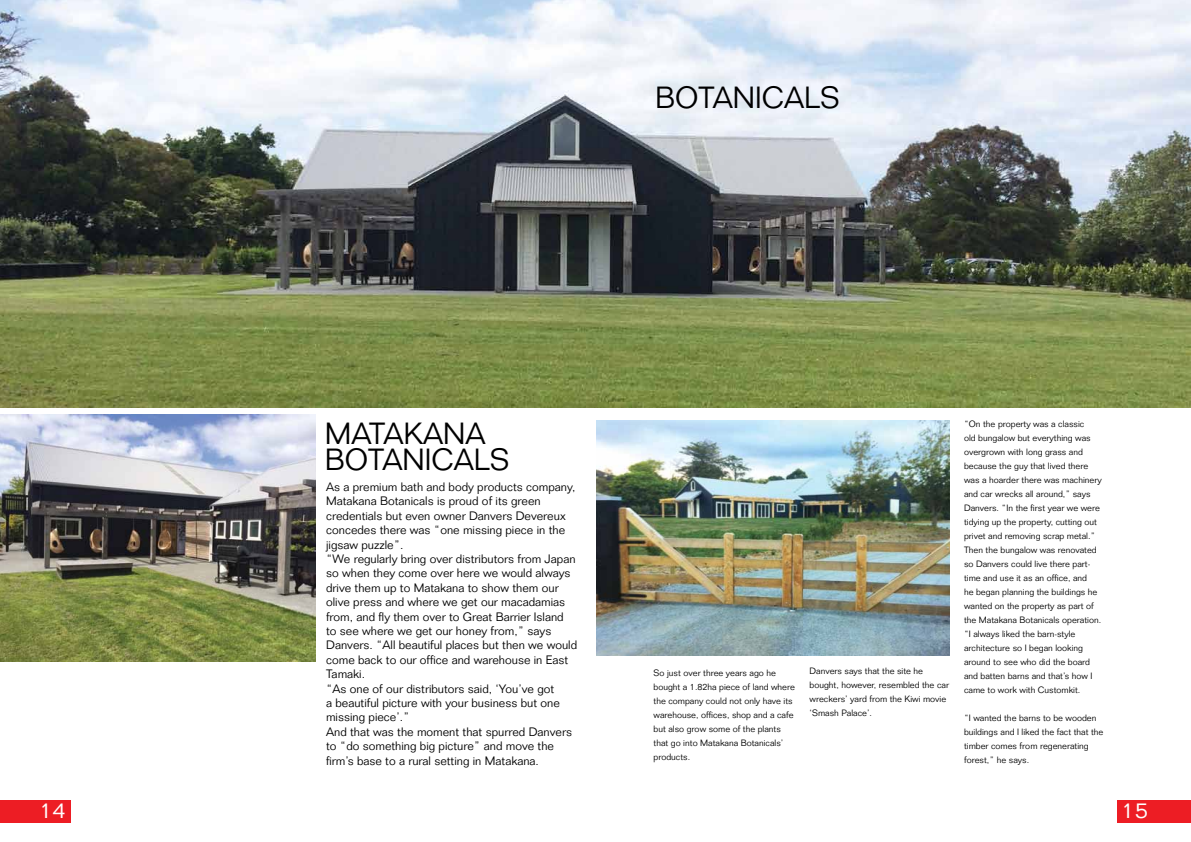
<style>
.page{position:relative;width:1191px;height:842px;background:#fff}
.page>*{position:absolute;margin:0;border:0;box-sizing:border-box;transform-origin:0 0}
.t1{font:300 30px/26px "Folio";color:#000}
.t2{font:300 21.6px "Folio";color:#fff;scale:1.11 1}
.t3{font:300 12px/14.4px "Folio";color:#000}
.t4{font:300 9px/14px "Folio";color:#000}
</style>
<div class="page">
<img style="left:0;top:415px;width:316px;height:246px">
<img style="left:0;top:0;width:1191px;height:408px">
<img style="left:597px;top:420px;width:353px;height:235px">
<div style="left:0;top:800px;width:70px;height:22px;background:#ed1d24"></div>
<div style="left:1116px;top:800px;width:75px;height:22px;background:#ed1d24"></div>
<h1 class="t1" style="left:655px;top:85px;width:187px">Botanicals</h1>
<h1 class="t1" style="left:325px;top:421px;width:187px">Matakana<br>Botanicals</h1>
<p class="t3" style="left:326px;top:480px;width:252px">As a premium bath and body products company, Matakana Botanicals is proud of its green credentials but even owner Danvers Devereux concedes there was “one missing piece in the jigsaw puzzle”.<br>“We regularly bring over distributors from Japan so when they come over here we would always drive them up to Matakana to show them our olive press and where we get our macadamias from, and fly them over to Great Barrier Island to see where we get our honey from,” says Danvers. “All beautiful places but then we would come back to our office and warehouse in East Tamaki.<br>“As one of our distributors said, ‘You’ve got<br>a beautiful picture with your business but one missing piece’.”<br>And that was the moment that spurred Danvers to “do something big picture” and move the firm’s base to a rural setting in Matakana.</p>
<p class="t4" style="left:653px;top:665px;width:143px">So just over three years ago he bought a 1.82ha piece of land where the company could not only have its warehouse, offices, shop and a cafe but also grow some of the plants that go into Matakana Botanicals’ products.</p>
<p class="t4" style="left:809px;top:664px;width:141px">Danvers says that the site he bought, however, resembled the car wreckers’ yard from the Kiwi movie ‘Smash Palace’.</p>
<p class="t4" style="left:964px;top:417px;width:139px">“On the property was a classic<br>old bungalow but everything was overgrown with long grass and because the guy that lived there was a hoarder there was machinery and car wrecks all around,” says<br>Danvers. “In the first year we were tidying up the property, cutting out privet and removing scrap metal.”<br>Then the bungalow was renovated so Danvers could live there part&shy;time and use it as an office, and<br>he began planning the buildings he wanted on the property as part of the Matakana Botanicals operation. “I always liked the barn-style architecture so I began looking around to see who did the board and batten barns and that’s how I came to work with Customkit.</p>
<p class="t4" style="left:964px;top:711px;width:141px">“I wanted the barns to be wooden buildings and I liked the fact that the timber comes from regenerating forest,” he says.</p>
<h2 class="t2" style="left:39px;top:798px;width:26px">14</h2>
<h2 class="t2" style="left:1121px;top:798px;width:26px">15</h2>
</div>
